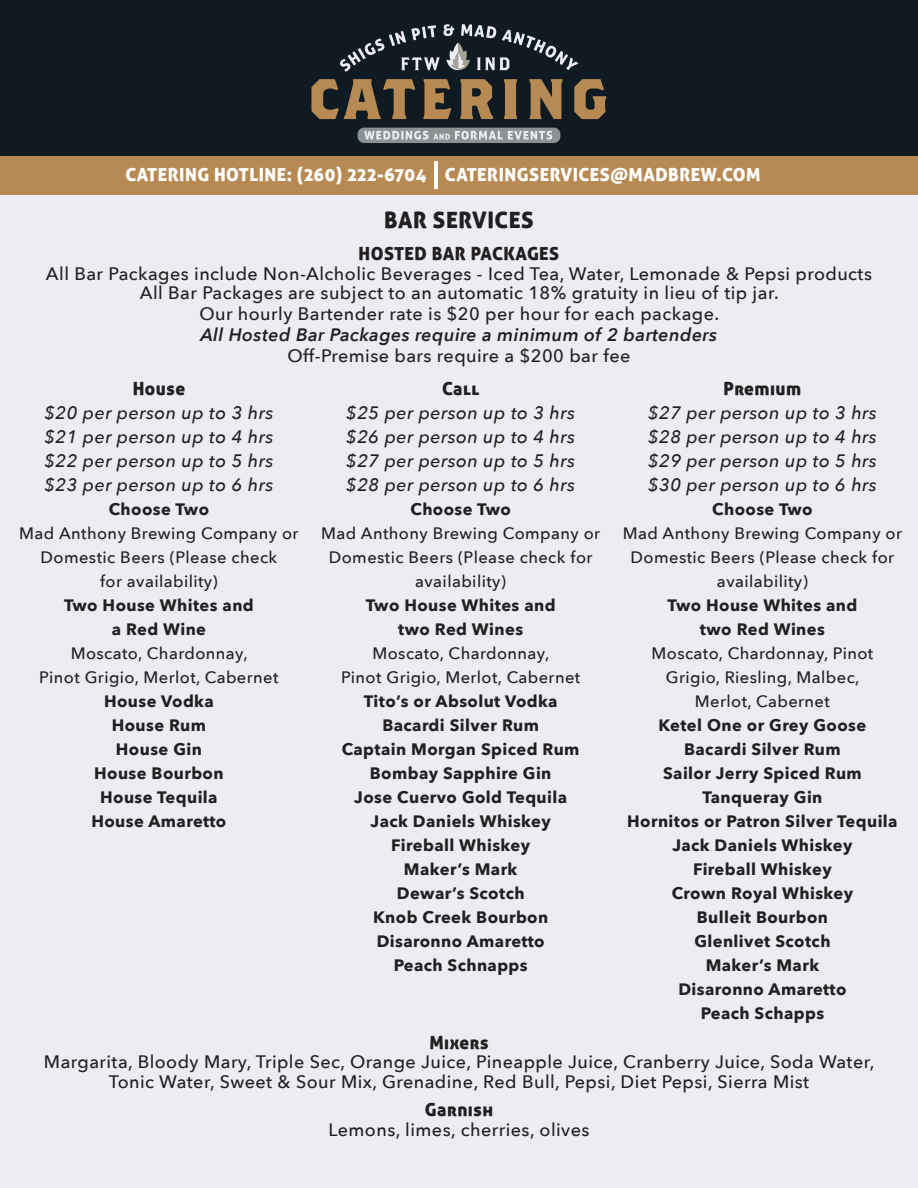
<style>
.page{position:relative;width:918px;height:1188px;background:#ececf3}
.page>*{position:absolute;margin:0;border:0;box-sizing:border-box;transform-origin:0 0}
.t1{font:22.5px "Aller Display";letter-spacing:.025em;color:#231f20}
.t2{font:500 18px/20.2px "Avenir Next";letter-spacing:.025em;color:#231f20;text-align:center}
.t3{font:italic 500 18px/24px "Avenir Next";letter-spacing:.025em;color:#231f20;text-align:justify}
.t4{font:18px "Aller Display";letter-spacing:.025em;color:#fff}
.t5{font:italic 600 18px "Avenir Next";letter-spacing:.025em;color:#231f20}
.t6{font:18px "Aller Display";letter-spacing:.025em;color:#231f20}
.t7{font:700 16.5px/24px "Avenir Next";letter-spacing:.025em;color:#231f20;text-align:center}
.t8{font:500 16.5px/24px "Avenir Next";letter-spacing:.025em;color:#231f20;text-align:center}
</style>
<div class="page">
<div style="left:0;top:0;width:918px;height:186px;background:#101a22"></div>
<div style="left:0;top:156px;width:918px;height:39px;background:#b78953"></div>
<hr style="left:435px;top:161px;width:3px;height:28px;background:#fff">
<div style="left:358px;top:128px;width:202px;height:15px;background:#8c9292;border-radius:7px"></div>
<svg style="left:311px;top:79px;width:104px;height:40px"></svg>
<svg style="left:423px;top:79px;width:28px;height:40px"></svg>
<svg style="left:460px;top:79px;width:34px;height:40px"></svg>
<svg style="left:504px;top:79px;width:13px;height:40px"></svg>
<svg style="left:529px;top:79px;width:34px;height:40px"></svg>
<svg style="left:574px;top:79px;width:33px;height:40px"></svg>
<svg style="left:364px;top:131px;width:188px;height:9px"></svg>
<svg style="left:340px;top:24px;width:238px;height:48px"></svg>
<p class="t4" style="left:125px;top:163px;width:637px">CATERING HOTLINE: (260) 222-6704 CATERINGSERVICES@MADBREW.COM</p>
<h1 class="t1" style="left:384px;top:206px;width:151px">BAR SERVICES</h1>
<p class="t6" style="left:359px;top:242px;width:202px">HOSTED BAR PACKAGES</p>
<p class="t2" style="left:46px;top:263px;width:828px">All Bar Packages include Non-Alcholic Beverages - Iced Tea, Water, Lemonade &amp; Pepsi products<br>All Bar Packages are subject to an automatic 18% gratuity in lieu of tip jar.<br>Our hourly Bartender rate is $20 per hour for each package.</p>
<p class="t5" style="left:201px;top:319px;width:518px">All Hosted Bar Packages require a minimum of 2 bartenders</p>
<p class="t2" style="left:287px;top:345px;width:345px">Off-Premise bars require a $200 bar fee</p>
<p class="t6" style="left:133px;top:377px;width:54px">House</p>
<p class="t3" style="left:44px;top:400px;width:230px">$20 per person up to 3 hrs $21 per person up to 4 hrs $22 per person up to 5 hrs $23 per person up to 6 hrs</p>
<p class="t7" style="left:109px;top:497px;width:102px">Choose Two</p>
<p class="t8" style="left:19px;top:521px;width:281px">Mad Anthony Brewing Company or<br>Domestic Beers (Please check<br>for availability)</p>
<p class="t7" style="left:64px;top:593px;width:191px">Two House Whites and a Red Wine</p>
<p class="t8" style="left:39px;top:641px;width:241px">Moscato, Chardonnay,<br>Pinot Grigio, Merlot, Cabernet</p>
<p class="t7" style="left:91px;top:689px;width:136px">House Vodka<br>House Rum<br>House Gin<br>House Bourbon<br>House Tequila<br>House Amaretto</p>
<p class="t6" style="left:442px;top:377px;width:39px">Call</p>
<p class="t3" style="left:346px;top:400px;width:230px">$25 per person up to 3 hrs $26 per person up to 4 hrs $27 per person up to 5 hrs $28 per person up to 6 hrs</p>
<p class="t7" style="left:410px;top:497px;width:102px">Choose Two</p>
<p class="t8" style="left:321px;top:521px;width:281px">Mad Anthony Brewing Company or<br>Domestic Beers (Please check for availability)</p>
<p class="t7" style="left:366px;top:593px;width:191px">Two House Whites and two Red Wines</p>
<p class="t8" style="left:341px;top:641px;width:241px">Moscato, Chardonnay,<br>Pinot Grigio, Merlot, Cabernet</p>
<p class="t7" style="left:342px;top:689px;width:239px">Tito’s or Absolut Vodka<br>Bacardi Silver Rum<br>Captain Morgan Spiced Rum<br>Bombay Sapphire Gin<br>Jose Cuervo Gold Tequila<br>Jack Daniels Whiskey<br>Fireball Whiskey<br>Maker’s Mark<br>Dewar’s Scotch<br>Knob Creek Bourbon<br>Disaronno Amaretto<br>Peach Schnapps</p>
<p class="t6" style="left:724px;top:377px;width:79px">Premium</p>
<p class="t3" style="left:648px;top:400px;width:230px">$27 per person up to 3 hrs $28 per person up to 4 hrs $29 per person up to 5 hrs $30 per person up to 6 hrs</p>
<p class="t7" style="left:712px;top:497px;width:102px">Choose Two</p>
<p class="t8" style="left:623px;top:521px;width:281px">Mad Anthony Brewing Company or<br>Domestic Beers (Please check for availability)</p>
<p class="t7" style="left:668px;top:593px;width:191px">Two House Whites and two Red Wines</p>
<p class="t8" style="left:652px;top:641px;width:223px">Moscato, Chardonnay, Pinot<br>Grigio, Riesling, Malbec,<br>Merlot, Cabernet</p>
<p class="t7" style="left:627px;top:713px;width:272px">Ketel One or Grey Goose<br>Bacardi Silver Rum<br>Sailor Jerry Spiced Rum<br>Tanqueray Gin<br>Hornitos or Patron Silver Tequila<br>Jack Daniels Whiskey<br>Fireball Whiskey<br>Crown Royal Whiskey<br>Bulleit Bourbon<br>Glenlivet Scotch<br>Maker’s Mark<br>Disaronno Amaretto<br>Peach Schapps</p>
<p class="t6" style="left:429px;top:1031px;width:61px">Mixers</p>
<p class="t2" style="left:44px;top:1052px;width:832px;line-height:19.5px">Margarita, Bloody Mary, Triple Sec, Orange Juice, Pineapple Juice, Cranberry Juice, Soda Water,<br>Tonic Water, Sweet &amp; Sour Mix, Grenadine, Red Bull, Pepsi, Diet Pepsi, Sierra Mist</p>
<p class="t6" style="left:425px;top:1098px;width:70px">Garnish</p>
<p class="t2" style="left:328px;top:1119px;width:263px">Lemons, limes, cherries, olives</p>
</div>
